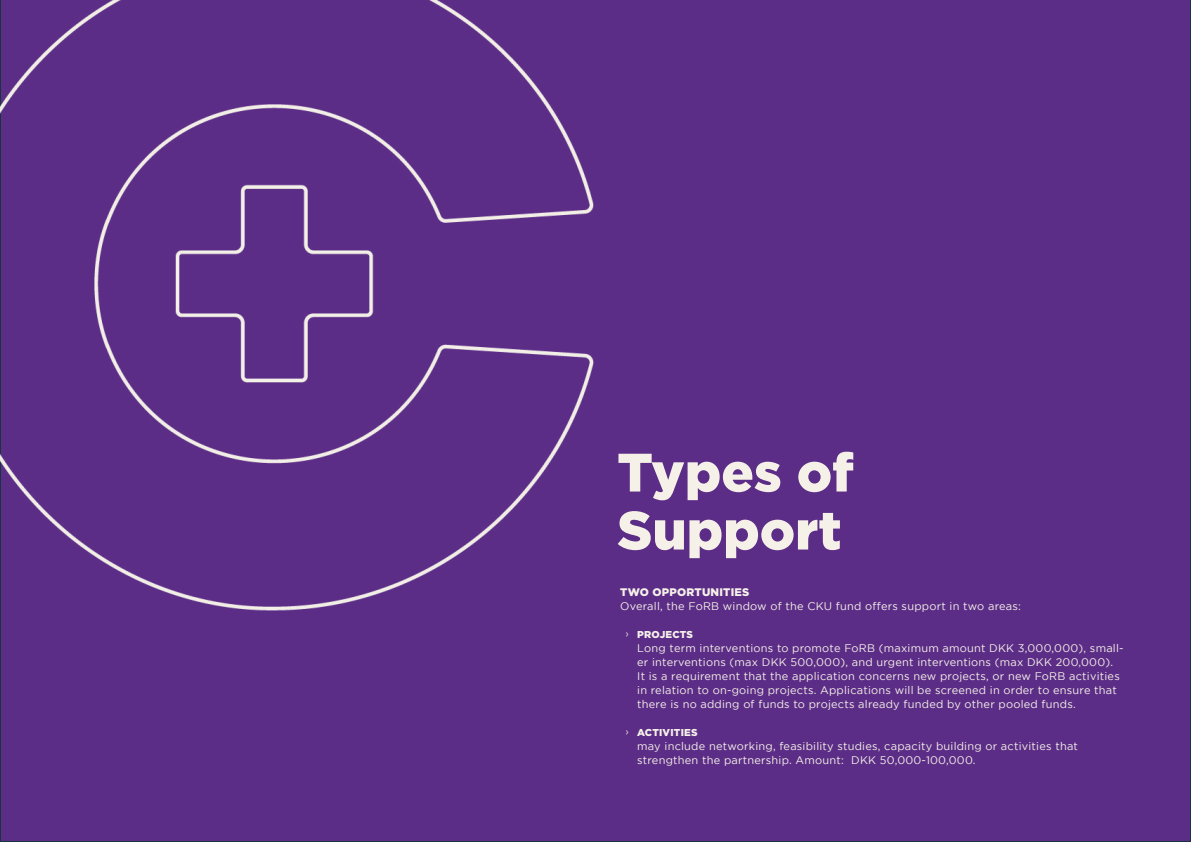
<style>
.page{position:relative;width:1191px;height:842px;background:#5c2d86}
.page>*{position:absolute;margin:0;border:0;box-sizing:border-box;transform-origin:0 0}
.t1{font:900 54px/58px "Gotham";color:#f5f1e9}
.t2{font:11px/14px "Gotham";letter-spacing:.02em;color:#f5f1e9}
.t3{font:900 11px "Gotham";letter-spacing:.02em;color:#f5f1e9}
.t4{font:900 10px "Gotham";letter-spacing:.02em;color:#f5f1e9}
.s1{font-family:"Myriad Pro";font-weight:400;font-size:11px}
</style>
<div class="page">
<div style="left:0;top:0;width:602px;height:615px;background:#5c2d86"></div>
<h1 class="t1" style="left:617px;top:442px;width:238px">Types of<br>Support</h1>
<p class="t3" style="left:620px;top:586px;width:131px">TWO OPPORTUNITIES</p>
<p class="t2" style="left:620px;top:599px;width:402px">Overall, the FoRB window of the CKU fund offers support in two areas:</p>
<p class="t4" style="left:626px;top:629px;width:69px"><span class="s1">›</span> PROJECTS</p>
<p class="t2" style="left:637px;top:641px;width:488px">Long term interventions to promote FoRB (maximum amount DKK 3,000,000), small&shy;er interventions (max DKK 500,000), and urgent interventions (max DKK 200,000).<br>It is a requirement that the application concerns new projects, or new FoRB activities in relation to on-going projects. Applications will be screened in order to ensure that there is no adding of funds to projects already funded by other pooled funds.</p>
<p class="t4" style="left:626px;top:727px;width:73px"><span class="s1">›</span> ACTIVITIES</p>
<p class="t2" style="left:637px;top:739px;width:442px">may include networking, feasibility studies, capacity building or activities that strengthen the partnership. Amount: DKK 50,000-100,000.</p>
</div>
